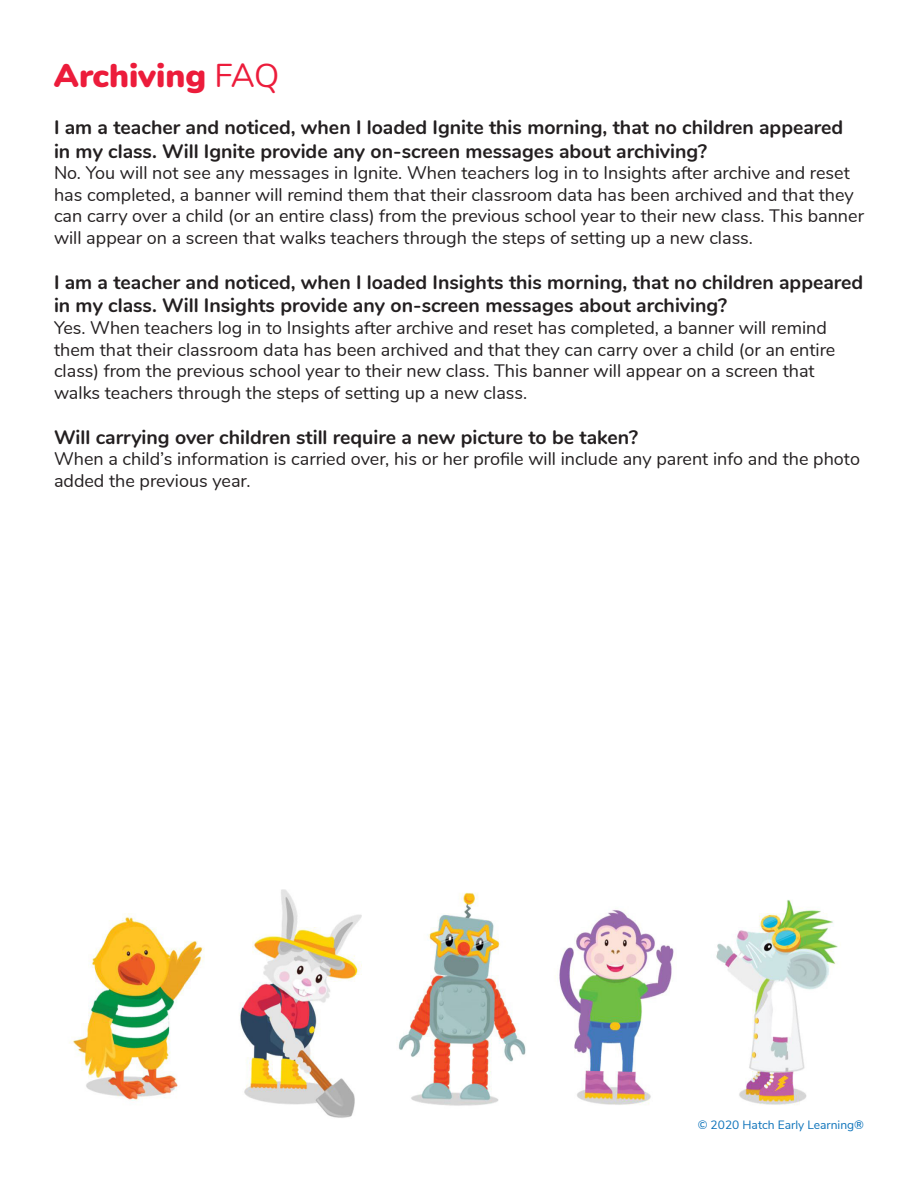
<style>
.page{position:relative;width:918px;height:1188px;background:#fff}
.page>*{position:absolute;margin:0;border:0;box-sizing:border-box;transform-origin:0 0}
.t1{font:900 33px "Nunito";color:#ec1c3b}
.t2{font:700 19.5px/23.4px "Nunito";color:#231f20}
.t3{font:18px/21.6px "Nunito";color:#231f20}
.t4{font:12px "Nunito Sans";color:#0b72ba}
.s1{font-weight:400}
</style>
<div class="page">
<img style="left:69px;top:889px;width:769px;height:229px">
<h1 class="t1" style="left:54px;top:51px;width:227px">Archiving <span class="s1">FAQ</span></h1>
<p class="t2" style="left:54px;top:115px;width:791px">I am a teacher and noticed, when I loaded Ignite this morning, that no children appeared in my class. Will Ignite provide any on-screen messages about archiving?</p>
<p class="t3" style="left:54px;top:161px;width:812px">No. You will not see any messages in Ignite. When teachers log in to Insights after archive and reset has completed, a banner will remind them that their classroom data has been archived and that they can carry over a child (or an entire class) from the previous school year to their new class. This banner will appear on a screen that walks teachers through the steps of setting up a new class.</p>
<p class="t2" style="left:54px;top:269px;width:811px">I am a teacher and noticed, when I loaded Insights this morning, that no children appeared in my class. Will Insights provide any on-screen messages about archiving?</p>
<p class="t3" style="left:54px;top:316px;width:783px">Yes. When teachers log in to Insights after archive and reset has completed, a banner will remind them that their classroom data has been archived and that they can carry over a child (or an entire class) from the previous school year to their new class. This banner will appear on a screen that walks teachers through the steps of setting up a new class.</p>
<p class="t2" style="left:54px;top:424px;width:586px">Will carrying over children still require a new picture to be taken?</p>
<p class="t3" style="left:54px;top:447px;width:807px">When a child’s information is carried over, his or her profile will include any parent info and the photo added the previous year.</p>
<p class="t4" style="left:698px;top:1116px;width:168px">© 2020 Hatch Early Learning®</p>
</div>
